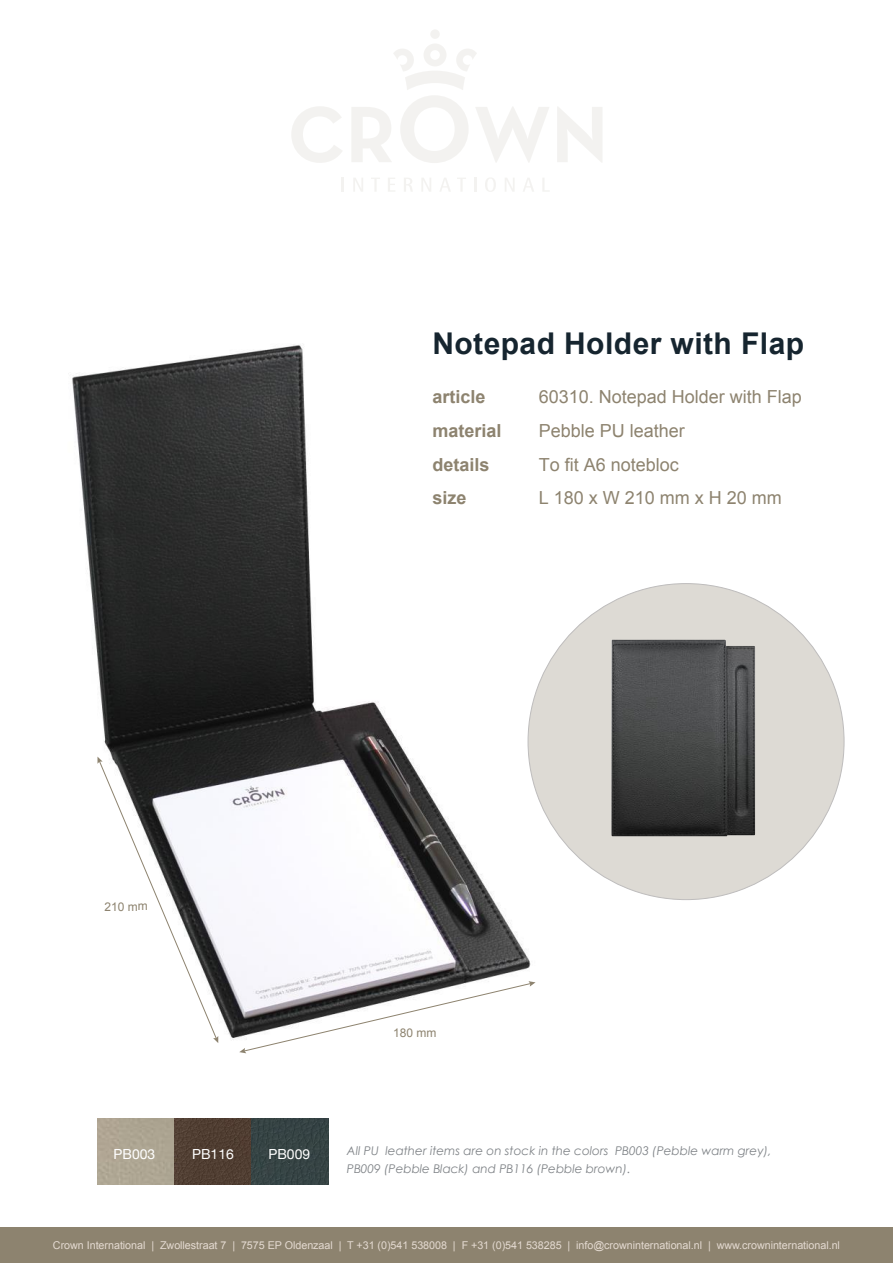
<style>
.page{position:relative;width:893px;height:1263px;background:#fff}
.page>*{position:absolute;margin:0;border:0;box-sizing:border-box;transform-origin:0 0}
.t1{font:700 30px "Arial";letter-spacing:.015em;color:#16252f}
.t2{font:18px "Arial";color:#8d836f}
.t3{font:700 18px "Arial";color:#8d836f}
.t4{font:13.95px "Helvetica Neue";color:#fff}
.t5{font:italic 12px/18px "Century Gothic";color:#7f8387}
.t6{font:12px "Arial";color:#8d836f}
.t7{font:10.8px "Arial";letter-spacing:-.005em;color:#e4dad1}
</style>
<div class="page">
<img style="left:72px;top:344px;width:694px;height:841px">
<div style="left:430px;top:29px;width:10px;height:10px;background:#f3f2f0;border-radius:50%"></div>
<svg style="left:291px;top:106px;width:51px;height:57px"></svg>
<svg style="left:352px;top:44px;width:197px;height:119px"></svg>
<svg style="left:557px;top:107px;width:45px;height:55px"></svg>
<hr style="left:341px;top:178px;width:3px;height:14px;background:#8d836f">
<svg style="left:353px;top:178px;width:10px;height:14px"></svg>
<svg style="left:371px;top:178px;width:9px;height:14px"></svg>
<svg style="left:388px;top:178px;width:7px;height:14px"></svg>
<svg style="left:404px;top:178px;width:8px;height:14px"></svg>
<svg style="left:422px;top:178px;width:9px;height:14px"></svg>
<svg style="left:440px;top:178px;width:10px;height:14px"></svg>
<svg style="left:457px;top:178px;width:9px;height:14px"></svg>
<svg style="left:474px;top:178px;width:2px;height:14px"></svg>
<svg style="left:485px;top:178px;width:11px;height:14px"></svg>
<svg style="left:505px;top:178px;width:9px;height:14px"></svg>
<svg style="left:523px;top:178px;width:11px;height:14px"></svg>
<svg style="left:543px;top:178px;width:6px;height:14px"></svg>
<div style="left:0;top:1227px;width:893px;height:36px;background:#8d836f"></div>
<svg style="left:97px;top:757px;width:121px;height:286px"></svg>
<svg style="left:239px;top:981px;width:297px;height:72px"></svg>
<div style="left:528px;top:584px;width:316px;height:316px;background:#dddad4;border-radius:50%"></div>
<img style="left:611px;top:640px;width:144px;height:196px">
<img style="left:98px;top:1118px;width:230px;height:66px">
<h1 class="t1" style="left:432px;top:323px;width:373px">Notepad Holder with Flap</h1>
<h2 class="t3" style="left:432px;top:385px;width:55px">article</h2>
<h2 class="t2" style="left:539px;top:385px;width:265px">60310. Notepad Holder with Flap</h2>
<h2 class="t3" style="left:432px;top:418px;width:71px">material</h2>
<h2 class="t2" style="left:539px;top:419px;width:148px">Pebble PU leather</h2>
<h2 class="t3" style="left:432px;top:453px;width:59px">details</h2>
<h2 class="t2" style="left:539px;top:453px;width:142px">To fit A6 notebloc</h2>
<h2 class="t3" style="left:432px;top:486px;width:36px">size</h2>
<h2 class="t2" style="left:539px;top:486px;width:245px">L 180 x W 210 mm x H 20 mm</h2>
<p class="t6" style="left:105px;top:898px;width:45px">210 mm</p>
<p class="t6" style="left:393px;top:1025px;width:45px">180 mm</p>
<p class="t4" style="left:114px;top:1144px;width:43px">PB003</p>
<p class="t4" style="left:192px;top:1144px;width:43px">PB116</p>
<p class="t4" style="left:268px;top:1144px;width:43px">PB009</p>
<p class="t5" style="left:347px;top:1141px;width:426px">All PU leather items are on stock in the colors PB003 (Pebble warm grey),<br>PB009 (Pebble Black) and PB116 (Pebble brown).</p>
<p class="t7" style="left:53px;top:1238px;width:788px">Crown International | Zwollestraat 7 | 7575 EP Oldenzaal | T +31 (0)541 538008 | F +31 (0)541 538285 | info@crowninternational.nl | www.crowninternational.nl</p>
</div>
